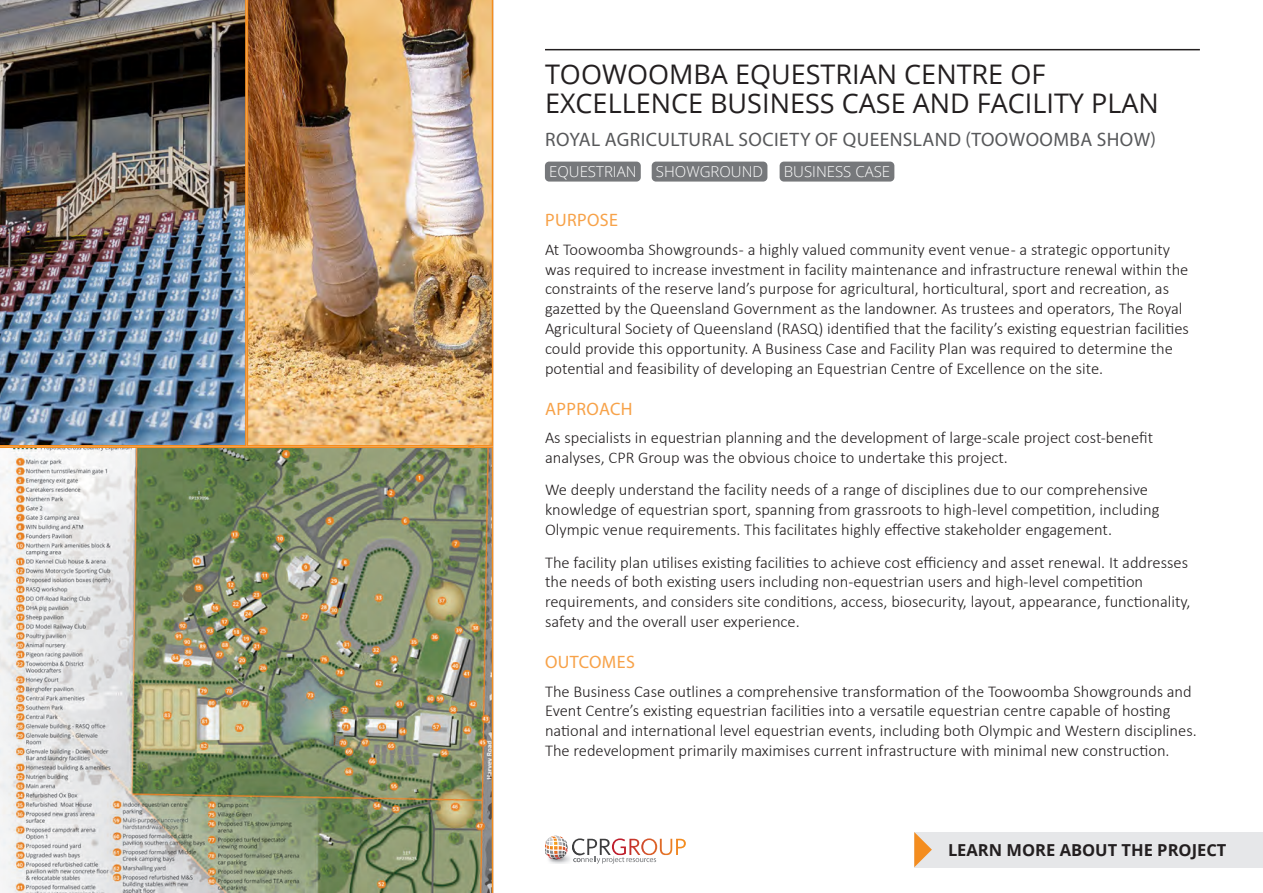
<style>
.page{position:relative;width:1263px;height:893px;background:#fff}
.page>*{position:absolute;margin:0;border:0;box-sizing:border-box;transform-origin:0 0}
.Heading_1_No_Number{font:27px/28.5px "Open Sans";color:#231f20}
.Heading_Level_2{font:19.5px "Myriad Pro";letter-spacing:.02em;color:#57585a}
.Heading_Level_3{font:18px "Myriad Pro";letter-spacing:.02em;color:#f7a249}
.Body{font:300 16.5px/19.8px "Calibri";color:#231f20}
.Subtitle{font:700 16.5px "Open Sans";color:#231f20}
.Highlights{font:300 15px "Open Sans";color:#fff}
</style>
<div class="page">
<img style="left:656px;top:838px;width:30px;height:17px">
<img style="left:548px;top:856px;width:22px;height:8px">
<svg style="left:572px;top:838px;width:84px;height:26px"></svg>
<img style="left:545px;top:836px;width:22px;height:23px">
<div style="left:914px;top:832px;width:349px;height:35px;background:#e6e7e9"></div>
<svg style="left:914px;top:832px;width:18px;height:35px"></svg>
<hr style="left:545px;top:49px;width:655px;height:1px;background:#231f20">
<div style="left:545px;top:162px;width:96px;height:20px;background:#76787b;border-radius:4px"></div>
<div style="left:652px;top:162px;width:115px;height:20px;background:#76787b;border-radius:4px"></div>
<div style="left:780px;top:162px;width:114px;height:20px;background:#76787b;border-radius:4px"></div>
<img style="left:0;top:0;width:247px;height:446px">
<img style="left:0;top:446px;width:493px;height:447px">
<img style="left:247px;top:0;width:246px;height:446px">
<p class="Heading_1_No_Number" style="left:545px;top:60px;width:615px">TOOWOOMBA EQUESTRIAN CENTRE OF<br>EXCELLENCE BUSINESS CASE AND FACILITY PLAN</p>
<p class="Heading_Level_2" style="left:545px;top:127px;width:612px">ROYAL AGRICULTURAL SOCIETY OF QUEENSLAND (TOOWOOMBA SHOW)</p>
<p class="Highlights" style="left:549px;top:162px;width:89px">EQUESTRIAN</p>
<p class="Highlights" style="left:656px;top:162px;width:109px">SHOWGROUND</p>
<p class="Highlights" style="left:784px;top:162px;width:108px">BUSINESS CASE</p>
<p class="Heading_Level_3" style="left:545px;top:209px;width:74px">PURPOSE</p>
<p class="Body" style="left:545px;top:239px;width:645px">At Toowoomba Showgrounds - a highly valued community event venue - a strategic opportunity was required to increase investment in facility maintenance and infrastructure renewal within the constraints of the reserve land’s purpose for agricultural, horticultural, sport and recreation, as gazetted by the Queensland Government as the landowner. As trustees and operators, The Royal Agricultural Society of Queensland (RASQ) identified that the facility’s existing equestrian facilities could provide this opportunity. A Business Case and Facility Plan was required to determine the potential and feasibility of developing an Equestrian Centre of Excellence on the site.</p>
<p class="Heading_Level_3" style="left:545px;top:398px;width:89px">APPROACH</p>
<p class="Body" style="left:545px;top:428px;width:610px">As specialists in equestrian planning and the development of large-scale project cost-benefit analyses, CPR Group was the obvious choice to undertake this project.</p>
<p class="Body" style="left:545px;top:480px;width:616px">We deeply understand the facility needs of a range of disciplines due to our comprehensive knowledge of equestrian sport, spanning from grassroots to high-level competition, including<br>Olympic venue requirements. This facilitates highly effective stakeholder engagement.</p>
<p class="Body" style="left:545px;top:552px;width:647px">The facility plan utilises existing facilities to achieve cost efficiency and asset renewal. It addresses the needs of both existing users including non-equestrian users and high-level competition requirements, and considers site conditions, access, biosecurity, layout, appearance, functionality, safety and the overall user experience.</p>
<p class="Heading_Level_3" style="left:545px;top:651px;width:91px">OUTCOMES</p>
<p class="Body" style="left:545px;top:681px;width:653px">The Business Case outlines a comprehensive transformation of the Toowoomba Showgrounds and Event Centre’s existing equestrian facilities into a versatile equestrian centre capable of hosting national and international level equestrian events, including both Olympic and Western disciplines.<br>The redevelopment primarily maximises current infrastructure with minimal new construction.</p>
<p class="Subtitle" style="left:948px;top:838px;width:280px">LEARN MORE ABOUT THE PROJECT</p>
</div>
